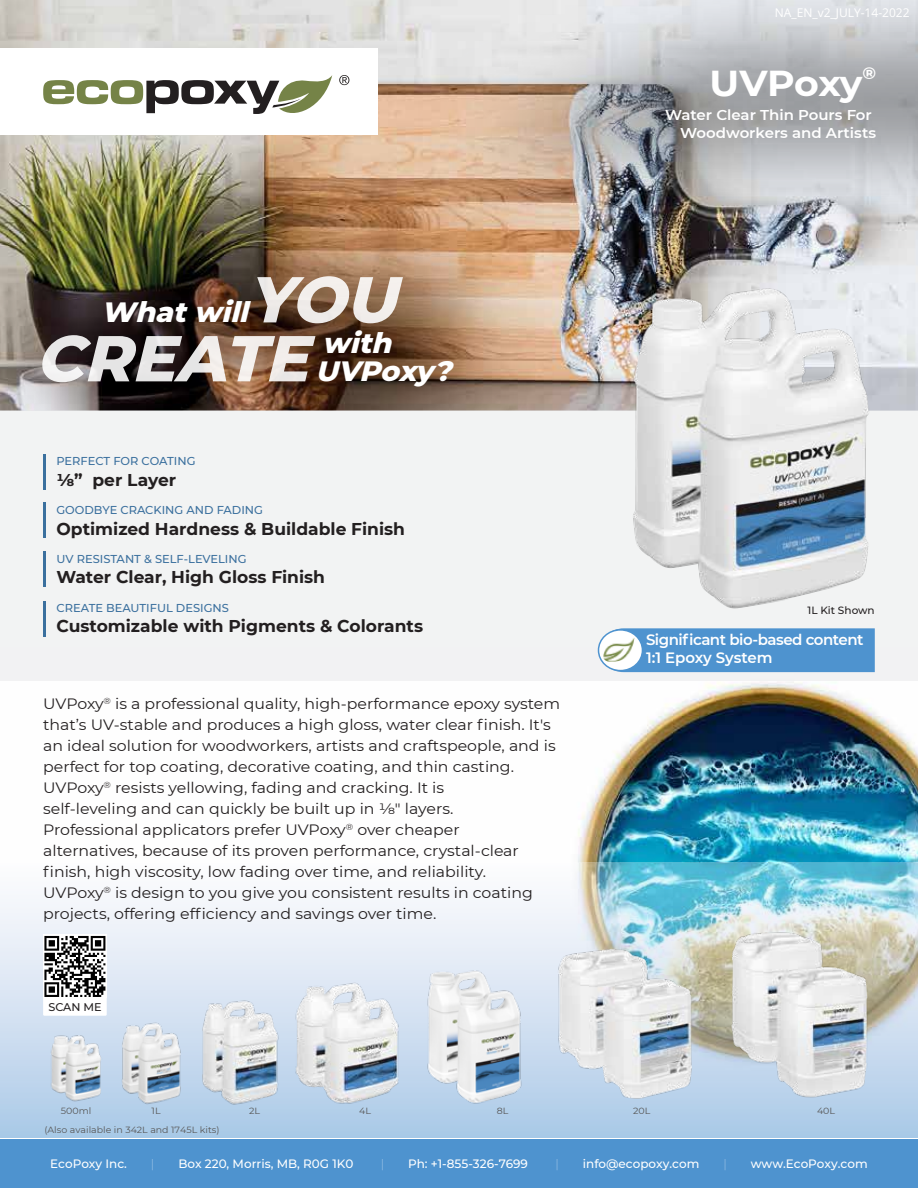
<style>
.page{position:relative;width:918px;height:1188px;background:#fff}
.page>*{position:absolute;margin:0;border:0;box-sizing:border-box;transform-origin:0 0}
.t1{font:italic 800 64.65px "Montserrat";color:#fff}
.t2{font:700 36px "Montserrat";letter-spacing:-.015em;color:#fff;scale:1.05 1}
.t3{font:italic 800 28.5px/28px "Montserrat";color:#fff}
.t4{font:700 17.1px "Montserrat";color:#231f20}
.t5{font:700 16.65px "Montserrat";color:#fff;scale:1.05 1}
.t6{font:15px/21px "Montserrat";color:#231f20;scale:1.05 1}
.t7{font:600 15px/18px "Montserrat";letter-spacing:-.03em;color:#fff}
.t8{font:600 14.25px/18px "Montserrat";color:#fff;text-align:right;scale:1.05 1}
.t9{font:500 12.15px "Montserrat";color:#fff}
.t10{font:100 12.15px "Montserrat";color:#fff}
.t11{font:12px "Open Sans";color:#fff}
.t12{font:500 11.4px "Montserrat";color:#3b709e}
.t13{font:500 11.25px "Montserrat";color:#231f20}
.t14{font:500 10.5px "Montserrat";color:#231f20}
.t15{font:9px "Montserrat";color:#575656;scale:1.05 1}
</style>
<div class="page">
<img style="left:0;top:680px;width:918px;height:182px">
<svg style="left:0;top:862px;width:918px;height:276px"></svg>
<div style="left:0;top:1139px;width:918px;height:49px;background:#4e93cf"></div>
<img style="left:0;top:0;width:366px;height:167px">
<img style="left:0;top:167px;width:517px;height:243px">
<img style="left:366px;top:0;width:552px;height:260px">
<div style="left:0;top:410px;width:918px;height:270px;background:#f2f3f3"></div>
<hr style="left:43px;top:454px;width:3px;height:35px;background:#3b709e">
<hr style="left:43px;top:503px;width:3px;height:35px;background:#3b709e">
<hr style="left:43px;top:551px;width:3px;height:35px;background:#3b709e">
<hr style="left:43px;top:601px;width:3px;height:36px;background:#3b709e">
<div style="left:0;top:49px;width:378px;height:86px;background:#fff"></div>
<svg style="left:339px;top:75px;width:10px;height:10px"></svg>
<svg style="left:43px;top:75px;width:289px;height:39px"></svg>
<div style="left:599px;top:639px;width:276px;height:33px;background:#4e93cf"></div>
<div style="left:599px;top:630px;width:43px;height:41px;background:#fff;border-radius:50%"></div>
<div style="left:598px;top:629px;width:45px;height:42px;border:2px solid #4e93cf;border-radius:50%"></div>
<img style="left:603px;top:639px;width:32px;height:23px">
<svg style="left:43px;top:935px;width:64px;height:61px"></svg>
<div style="left:43px;top:996px;width:64px;height:20px;background:#fff"></div>
<img style="left:517px;top:260px;width:401px;height:379px">
<img style="left:26px;top:1028px;width:67px;height:80px">
<img style="left:677px;top:917px;width:241px;height:195px">
<img style="left:512px;top:936px;width:221px;height:176px">
<img style="left:378px;top:960px;width:193px;height:154px">
<img style="left:262px;top:977px;width:169px;height:135px">
<img style="left:164px;top:993px;width:147px;height:119px">
<img style="left:93px;top:1016px;width:118px;height:94px">
<svg style="left:44px;top:936px;width:61px;height:61px"></svg>
<p class="t11" style="left:775px;top:5px;width:136px">NA_EN_v2_JULY-14-2022</p>
<h1 class="t1" style="left:247px;top:252px;width:172px">YOU</h1>
<h3 class="t3" style="left:315px;top:327px;width:147px">with<br>UVPoxy?</h3>
<h3 class="t3" style="left:101px;top:297px;width:158px">Whatwill</h3>
<h1 class="t1" style="left:35px;top:311px;width:296px">CREATE</h1>
<p class="t12" style="left:56px;top:453px;width:141px">PERFECT FOR COATING</p>
<p class="t4" style="left:56px;top:467px;width:121px">1⁄8” per Layer</p>
<p class="t12" style="left:56px;top:502px;width:208px">GOODBYE CRACKING AND FADING</p>
<p class="t4" style="left:56px;top:516px;width:350px">Optimized Hardness &amp; Buildable Finish</p>
<p class="t12" style="left:56px;top:551px;width:192px">UV RESISTANT &amp; SELF-LEVELING</p>
<p class="t4" style="left:56px;top:565px;width:270px">Water Clear, High Gloss Finish</p>
<p class="t12" style="left:56px;top:600px;width:174px">CREATE BEAUTIFUL DESIGNS</p>
<p class="t4" style="left:56px;top:614px;width:368px">Customizable with Pigments &amp; Colorants</p>
<p class="t6" style="left:43px;top:692px;width:494px">UVPoxy<sup>®</sup> is a professional quality, high-performance epoxy system that’s UV-stable and produces a high gloss, water clear finish. It's an ideal solution for woodworkers, artists and craftspeople, and is perfect for top coating, decorative coating, and thin casting.<br>UVPoxy<sup>®</sup> resists yellowing, fading and cracking. It is<br>self-leveling and can quickly be built up in ⅛" layers.<br>Professional applicators prefer UVPoxy<sup>®</sup> over cheaper<br>alternatives, because of its proven performance, crystal-clear finish, high viscosity, low fading over time, and reliability.<br>UVPoxy<sup>®</sup> is design to you give you consistent results in coating projects, offering efficiency and savings over time.</p>
<p class="t13" style="left:48px;top:999px;width:55px">SCAN ME</p>
<h2 class="t2" style="left:710px;top:57px;width:147px">UVPoxy</h2>
<p class="t5" style="left:862px;top:61px;width:15px">®</p>
<p class="t8" style="left:665px;top:105px;width:202px">Water Clear Thin Pours For<br>Woodworkers and Artists</p>
<p class="t14" style="left:808px;top:603px;width:69px">1L Kit Shown</p>
<p class="t7" style="left:646px;top:630px;width:219px">Significant bio-based content<br>1:1 Epoxy System</p>
<p class="t15" style="left:61px;top:1104px;width:30px">500ml</p>
<p class="t15" style="left:152px;top:1104px;width:10px">1L</p>
<p class="t15" style="left:249px;top:1104px;width:12px">2L</p>
<p class="t15" style="left:44px;top:1124px;width:168px">(Also available in 342L and 1745L kits)</p>
<p class="t15" style="left:359px;top:1104px;width:13px">4L</p>
<p class="t15" style="left:497px;top:1104px;width:13px">8L</p>
<p class="t15" style="left:633px;top:1104px;width:18px">20L</p>
<p class="t15" style="left:817px;top:1104px;width:19px">40L</p>
<p class="t9" style="left:50px;top:1155px;width:78px">EcoPoxy Inc.</p>
<p class="t10" style="left:151px;top:1155px;width:5px">|</p>
<p class="t9" style="left:178px;top:1155px;width:177px">Box 220, Morris, MB, R0G 1K0</p>
<p class="t10" style="left:381px;top:1155px;width:5px">|</p>
<p class="t9" style="left:408px;top:1155px;width:121px">Ph: +1-855-326-7699</p>
<p class="t10" style="left:555px;top:1155px;width:5px">|</p>
<p class="t9" style="left:583px;top:1155px;width:118px">info@ecopoxy.com</p>
<p class="t10" style="left:723px;top:1155px;width:5px">|</p>
<p class="t9" style="left:751px;top:1155px;width:118px">www.EcoPoxy.com</p>
</div>
